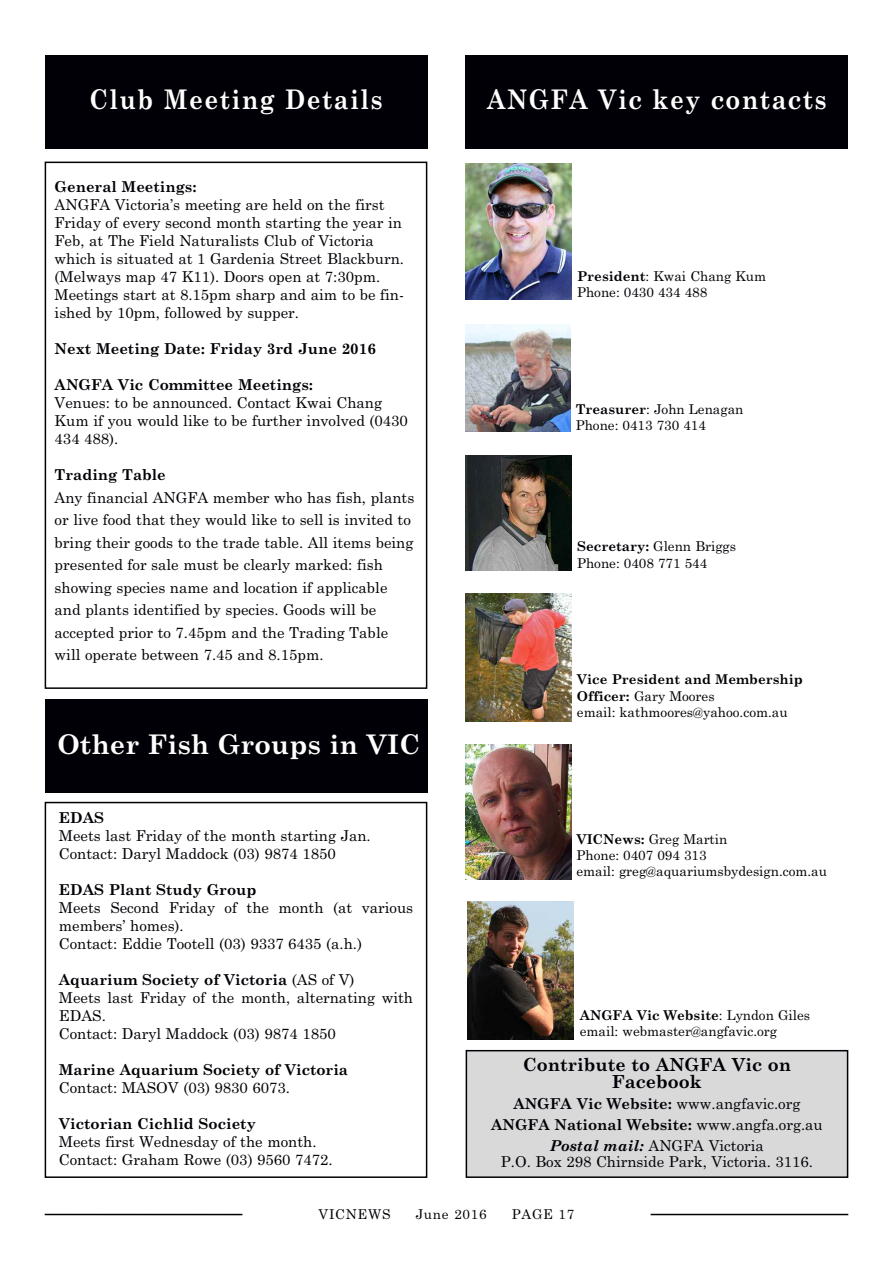
<style>
.page{position:relative;width:893px;height:1263px;background:#fff}
.page>*{position:absolute;margin:0;border:0;box-sizing:border-box;transform-origin:0 0}
.t1{font:700 27px "Century Schoolbook";letter-spacing:.055em;color:#fff;scale:.9 1}
.t2{font:700 27px "Century Schoolbook";color:#fff}
.t3{font:700 18px/16.5px "Century Schoolbook";color:#000006;text-align:center}
.t4{font:15px/18px "Century Schoolbook";color:#000006}
.t5{font:700 15px "Century Schoolbook";color:#000006}
.t6{font:13.5px/16.2px "Century Schoolbook";color:#000006}
.t7{font:13.5px "Century Schoolbook";letter-spacing:.055em;color:#000006}
.s1{font-weight:700}
.s2{font-weight:700;font-style:italic}
</style>
<div class="page">
<hr style="left:45px;top:1214px;width:197px;height:1px;background:#000006">
<hr style="left:651px;top:1214px;width:197px;height:1px;background:#000006">
<div style="left:45px;top:162px;width:382px;height:527px;border:2px solid #000006"></div>
<div style="left:45px;top:55px;width:382px;height:94px;background:#000006"></div>
<div style="left:466px;top:1051px;width:382px;height:126px;background:#d9d9da"></div>
<div style="left:466px;top:1050px;width:382px;height:128px;border:2px solid #000006"></div>
<div style="left:466px;top:55px;width:382px;height:94px;background:#000006"></div>
<img style="left:466px;top:163px;width:106px;height:136px">
<img style="left:466px;top:593px;width:105px;height:128px">
<img style="left:466px;top:744px;width:105px;height:135px">
<img style="left:466px;top:455px;width:105px;height:115px">
<img style="left:467px;top:901px;width:106px;height:138px">
<svg style="left:466px;top:431px;width:105px;height:1px"></svg>
<img style="left:466px;top:325px;width:105px;height:106px">
<div style="left:45px;top:699px;width:382px;height:94px;background:#000006"></div>
<div style="left:45px;top:802px;width:382px;height:376px;border:2px solid #000006"></div>
<h1 class="t1" style="left:89px;top:84px;width:327px">Club Meeting Details</h1>
<p class="t5" style="left:55px;top:178px;width:143px">General Meetings:</p>
<p class="t4" style="left:55px;top:196px;width:351px">ANGFA Victoria’s meeting are held on the first Friday of every second month starting the year in Feb, at The Field Naturalists Club of Victoria which is situated at 1 Gardenia Street Blackburn. (Melways map 47 K11). Doors open at 7:30pm.<br>Meetings start at 8.15pm sharp and aim to be fin&shy;ished by 10pm, followed by supper.</p>
<p class="t5" style="left:55px;top:340px;width:323px">Next Meeting Date: Friday 3rd June 2016</p>
<p class="t5" style="left:55px;top:376px;width:260px">ANGFA Vic Committee Meetings:</p>
<p class="t4" style="left:55px;top:394px;width:355px">Venues: to be announced. Contact Kwai Chang<br>Kum if you would like to be further involved (0430<br>434 488).</p>
<p class="t5" style="left:55px;top:466px;width:113px">Trading Table</p>
<p class="t4" style="left:55px;top:486px;width:361px;line-height:22.5px">Any financial ANGFA member who has fish, plants or live food that they would like to sell is invited to bring their goods to the trade table. All items being presented for sale must be clearly marked: fish showing species name and location if applicable and plants identified by species. Goods will be accepted prior to 7.45pm and the Trading Table will operate between 7.45 and 8.15pm.</p>
<h1 class="t2" style="left:57px;top:728px;width:364px">Other Fish Groups in VIC</h1>
<p class="t5" style="left:59px;top:809px;width:47px">EDAS</p>
<p class="t4" style="left:59px;top:827px;width:313px">Meets last Friday of the month starting Jan.<br>Contact: Daryl Maddock (03) 9874 1850</p>
<p class="t5" style="left:59px;top:881px;width:199px">EDAS Plant Study Group</p>
<p class="t4" style="left:59px;top:899px;width:356px">Meets Second Friday of the month (at various members’ homes).<br>Contact: Eddie Tootell (03) 9337 6435 (a.h.)</p>
<p class="t4" style="left:59px;top:971px;width:356px"><span class="s1">Aquarium Society of Victoria</span> (AS of V)<br>Meets last Friday of the month, alternating with<br>EDAS.<br>Contact: Daryl Maddock (03) 9874 1850</p>
<p class="t5" style="left:59px;top:1061px;width:291px">Marine Aquarium Society of Victoria</p>
<p class="t4" style="left:59px;top:1079px;width:233px">Contact: MASOV (03) 9830 6073.</p>
<p class="t5" style="left:59px;top:1115px;width:198px">Victorian Cichlid Society</p>
<p class="t4" style="left:59px;top:1133px;width:275px">Meets first Wednesday of the month.<br>Contact: Graham Rowe (03) 9560 7472.</p>
<h1 class="t1" style="left:487px;top:84px;width:379px">ANGFA Vic key contacts</h1>
<p class="t6" style="left:577px;top:268px;width:191px"><span class="s1">President</span>: Kwai Chang Kum<br>Phone: 0430 434 488</p>
<p class="t6" style="left:576px;top:401px;width:169px"><span class="s1">Treasurer</span>: John Lenagan<br>Phone: 0413 730 414</p>
<p class="t6" style="left:577px;top:538px;width:161px"><span class="s1">Secretary:</span> Glenn Briggs<br>Phone: 0408 771 544</p>
<p class="t6" style="left:577px;top:672px;width:227px"><span class="s1">Vice President and Membership<br>Officer:</span> Gary Moores<br>email: kathmoores@yahoo.com.au</p>
<p class="t6" style="left:576px;top:831px;width:252px"><span class="s1">VICNews:</span> Greg Martin<br>Phone: 0407 094 313<br>email: greg@aquariumsbydesign.com.au</p>
<p class="t6" style="left:580px;top:1007px;width:232px"><span class="s1">ANGFA Vic Website</span>: Lyndon Giles email: webmaster@angfavic.org</p>
<p class="t3" style="left:523px;top:1057px;width:270px">Contribute to ANGFA Vic on<br>Facebook</p>
<p class="t4" style="left:491px;top:1093px;width:333px;line-height:21px;text-align:center"><span class="s1">ANGFA Vic Website:</span> www.angfavic.org<br><span class="s1">ANGFA National Website:</span> www.angfa.org.au<br><span class="s2">Postal mail:</span> ANGFA Victoria</p>
<p class="t4" style="left:501px;top:1153px;width:314px">P.O. Box 298 Chirnside Park, Victoria. 3116.</p>
<p class="t7" style="left:319px;top:1206px;width:74px">VICNEWS</p>
<p class="t7" style="left:416px;top:1206px;width:72px">June 2016</p>
<p class="t6" style="left:512px;top:1206px;width:64px">PAGE 17</p>
</div>
